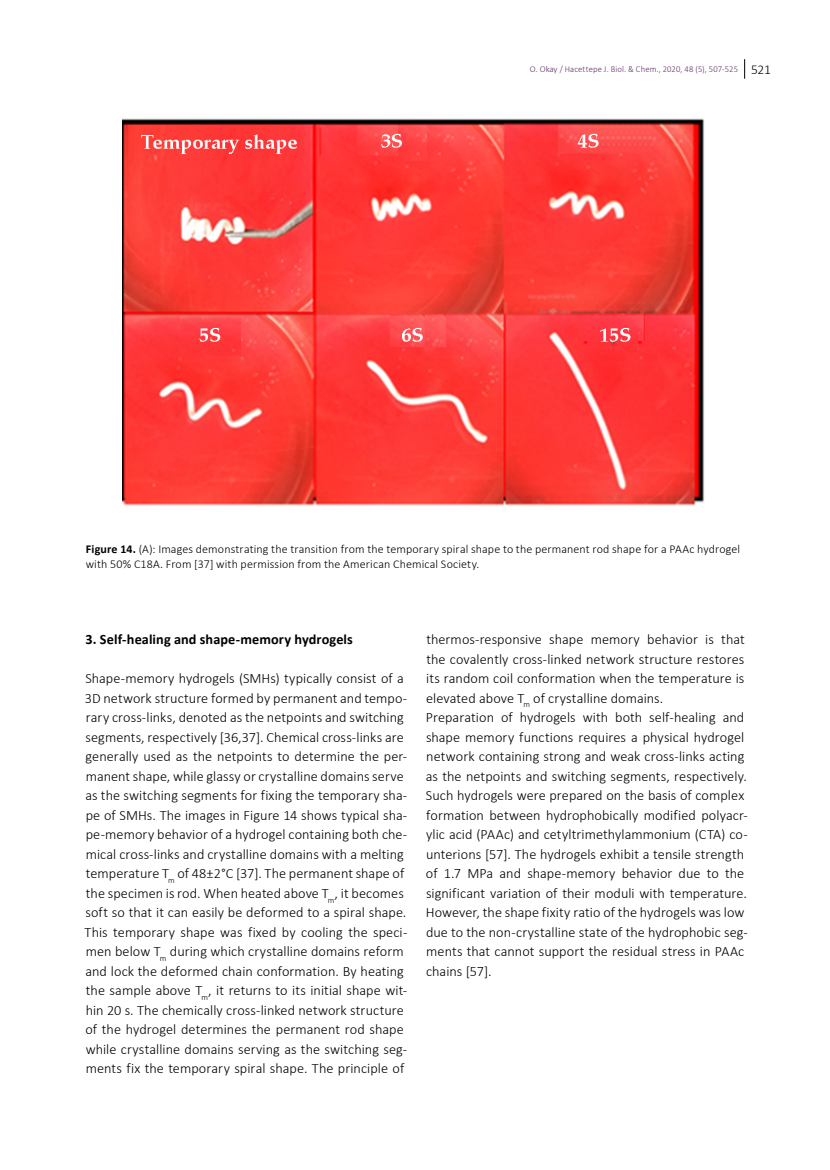
<style>
.page{position:relative;width:830px;height:1170px;background:#fff}
.page>*{position:absolute;margin:0;border:0;box-sizing:border-box;transform-origin:0 0}
.t1{font:300 14.25px/19.5px "Calibri";color:#000}
.t2{font:700 14.25px "Calibri";letter-spacing:.005em;color:#000}
.t3{font:300 12px/15px "Calibri";letter-spacing:.01em;color:#000}
.t4{font:300 9px "Calibri";letter-spacing:.02em;color:#642e68}
.s1{font-size:13.5px;color:#000}
.s2{font-weight:700}
</style>
<div class="page">
<svg style="left:744px;top:59px;width:1px;height:20px"></svg>
<img style="left:123px;top:118px;width:582px;height:388px">
<p class="t4" style="left:529px;top:63px;width:243px">O. Okay / Hacettepe J. Biol. &amp; Chem., 2020, 48 (5), 507-525 <span class="s1">521</span></p>
<p class="t3" style="left:86px;top:541px;width:655px"><span class="s2">Figure 14.</span> (A): Images demonstrating the transition from the temporary spiral shape to the permanent rod shape for a PAAc hydrogel with 50% C18A. From [37] with permission from the American Chemical Society.</p>
<p class="t2" style="left:85px;top:629px;width:269px">3. Self-healing and shape-memory hydrogels</p>
<p class="t1" style="left:85px;top:668px;width:324px">Shape-memory hydrogels (SMHs) typically consist of a 3D network structure formed by permanent and tempo&shy;rary cross-links, denoted as the netpoints and switching segments, respectively [36,37]. Chemical cross-links are generally used as the netpoints to determine the per&shy;manent shape, while glassy or crystalline domains serve as the switching segments for fixing the temporary sha&shy;pe of SMHs. The images in Figure 14 shows typical sha&shy;pe-memory behavior of a hydrogel containing both che&shy;mical cross-links and crystalline domains with a melting temperature T<sub>m</sub> of 48±2°C [37]. The permanent shape of the specimen is rod. When heated above T<sub>m</sub>, it becomes soft so that it can easily be deformed to a spiral shape.<br>This temporary shape was fixed by cooling the speci&shy;men below T<sub>m</sub> during which crystalline domains reform and lock the deformed chain conformation. By heating the sample above T<sub>m</sub>, it returns to its initial shape wit&shy;hin 20 s. The chemically cross-linked network structure of the hydrogel determines the permanent rod shape while crystalline domains serving as the switching seg&shy;ments fix the temporary spiral shape. The principle of</p>
<p class="t1" style="left:425px;top:629px;width:323px">thermos-responsive shape memory behavior is that the covalently cross-linked network structure restores its random coil conformation when the temperature is elevated above T<sub>m</sub> of crystalline domains.<br>Preparation of hydrogels with both self-healing and shape memory functions requires a physical hydrogel network containing strong and weak cross-links acting as the netpoints and switching segments, respectively.<br>Such hydrogels were prepared on the basis of complex formation between hydrophobically modified polyacr&shy;ylic acid (PAAc) and cetyltrimethylammonium (CTA) co&shy;unterions [57]. The hydrogels exhibit a tensile strength of 1.7 MPa and shape-memory behavior due to the significant variation of their moduli with temperature.<br>However, the shape fixity ratio of the hydrogels was low due to the non-crystalline state of the hydrophobic seg&shy;ments that cannot support the residual stress in PAAc chains [57].</p>
</div>
